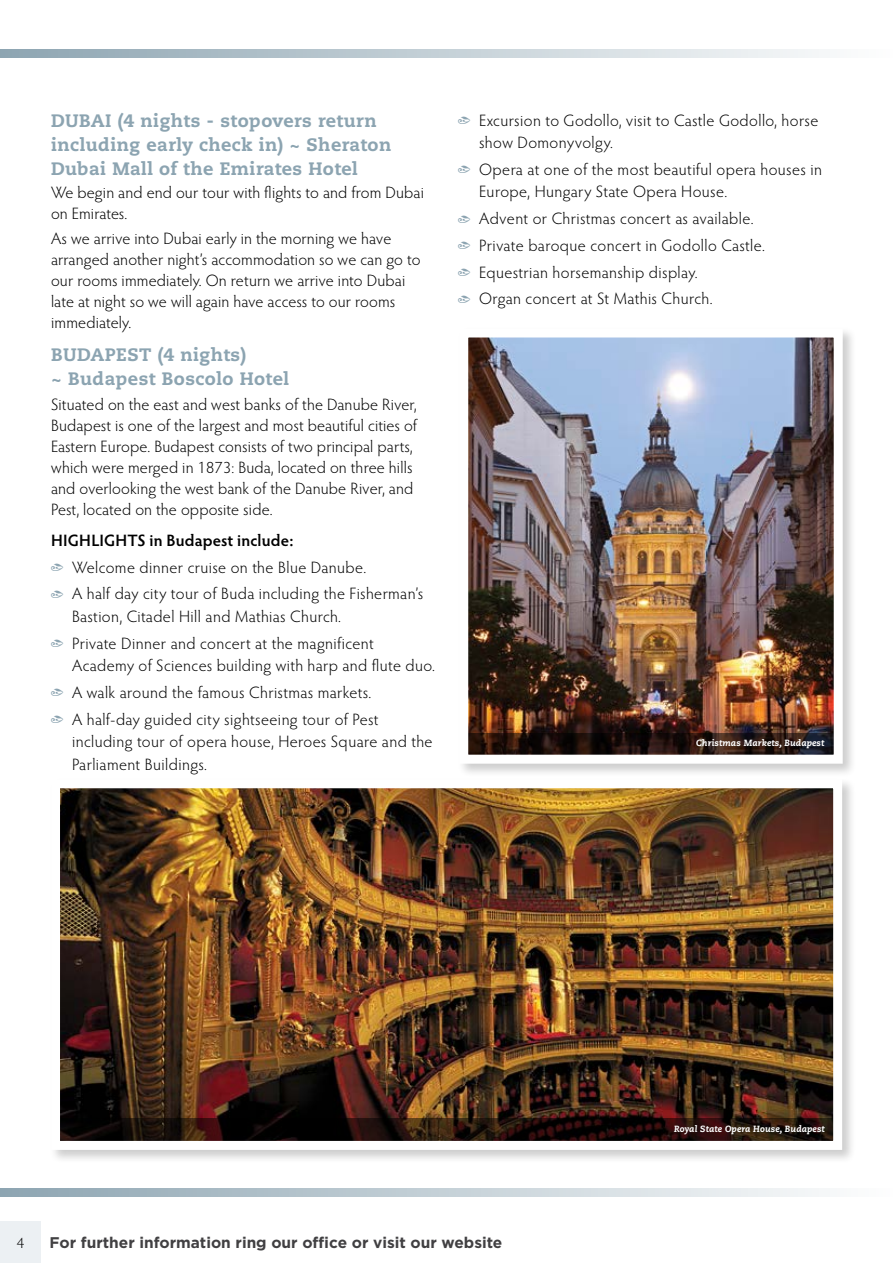
<style>
.page{position:relative;width:893px;height:1263px;background:#fff}
.page>*{position:absolute;margin:0;border:0;box-sizing:border-box;transform-origin:0 0}
.t1{font:800 18px/24px "Caecilia LT Std";letter-spacing:.025em;color:#8ca4b1}
.t2{font:300 16.5px/21px "Hypatia Sans Pro";letter-spacing:.015em;color:#000}
.t3{font:600 16.5px "Hypatia Sans Pro";letter-spacing:.01em;color:#000}
.t4{font:700 15.45px "Gotham";color:#414042}
.t5{font:300 15px "Hypatia Sans Pro";color:#000}
.t6{font:italic 800 9px "Caecilia LT Std";letter-spacing:.01em;color:#fff}
.s1{color:#8ca4b1}
</style>
<div class="page">
<div style="left:0;top:1221px;width:41px;height:42px;background:#ecf0f3"></div>
<div style="left:49px;top:777px;width:807px;height:387px;background:#000;opacity:.2"></div>
<img style="left:49px;top:777px;width:798px;height:377px">
<div style="left:457px;top:326px;width:400px;height:452px;background:#000;opacity:.2"></div>
<img style="left:457px;top:326px;width:390px;height:442px">
<svg style="left:0;top:1188px;width:819px;height:8px;background:#c0cdd4"></svg>
<svg style="left:0;top:49px;width:819px;height:8px;background:#c0cdd4"></svg>
<p class="t1" style="left:51px;top:109px;width:342px">DUBAI (4 nights - stopovers return including early check in) ~ Sheraton<br>Dubai Mall of the Emirates Hotel</p>
<p class="t2" style="left:51px;top:181px;width:374px">We begin and end our tour with flights to and from Dubai on Emirates.</p>
<p class="t2" style="left:51px;top:227px;width:371px">As we arrive into Dubai early in the morning we have arranged another night’s accommodation so we can go to our rooms immediately. On return we arrive into Dubai late at night so we will again have access to our rooms immediately.</p>
<p class="t1" style="left:51px;top:342px;width:240px">BUDAPEST (4 nights)<br>~ Budapest Boscolo Hotel</p>
<p class="t2" style="left:51px;top:393px;width:368px">Situated on the east and west banks of the Danube River, Budapest is one of the largest and most beautiful cities of Eastern Europe. Budapest consists of two principal parts, which were merged in 1873: Buda, located on three hills and overlooking the west bank of the Danube River, and Pest, located on the opposite side.</p>
<p class="t3" style="left:51px;top:529px;width:244px">HIGHLIGHTS in Budapest include:</p>
<p class="t2" style="left:51px;top:556px;width:317px"><span class="s1">•</span> Welcome dinner cruise on the Blue Danube.</p>
<p class="t2" style="left:72px;top:582px;width:353px;line-height:22.5px;text-indent:-21px"><span class="s1">•</span> A half day city tour of Buda including the Fisherman’s<br>Bastion, Citadel Hill and Mathias Church.</p>
<p class="t2" style="left:72px;top:631px;width:365px;line-height:22.5px;text-indent:-21px"><span class="s1">•</span> Private Dinner and concert at the magnificent<br>Academy of Sciences building with harp and flute duo.</p>
<p class="t2" style="left:51px;top:681px;width:322px"><span class="s1">•</span> A walk around the famous Christmas markets.</p>
<p class="t2" style="left:72px;top:707px;width:362px;line-height:22.5px;text-indent:-21px"><span class="s1">•</span> A half-day guided city sightseeing tour of Pest including tour of opera house, Heroes Square and the<br>Parliament Buildings.</p>
<p class="t2" style="left:479px;top:108px;width:341px;line-height:22.5px;text-indent:-21px"><span class="s1">•</span> Excursion to Godollo, visit to Castle Godollo, horse show Domonyvolgy.</p>
<p class="t2" style="left:479px;top:158px;width:344px;line-height:22.5px;text-indent:-21px"><span class="s1">•</span> Opera at one of the most beautiful opera houses in<br>Europe, Hungary State Opera House.</p>
<p class="t2" style="left:458px;top:208px;width:297px"><span class="s1">•</span> Advent or Christmas concert as available.</p>
<p class="t2" style="left:458px;top:234px;width:308px"><span class="s1">•</span> Private baroque concert in Godollo Castle.</p>
<p class="t2" style="left:458px;top:261px;width:241px"><span class="s1">•</span> Equestrian horsemanship display.</p>
<p class="t2" style="left:458px;top:288px;width:256px"><span class="s1">•</span> Organ concert at St Mathis Church.</p>
<p class="t6" style="left:696px;top:738px;width:130px">Christmas Markets, Budapest</p>
<p class="t5" style="left:17px;top:1233px;width:9px">4</p>
<p class="t4" style="left:50px;top:1233px;width:454px">For further information ring our office or visit our website</p>
<p class="t6" style="left:674px;top:1123px;width:152px">Royal State Opera House, Budapest</p>
</div>
